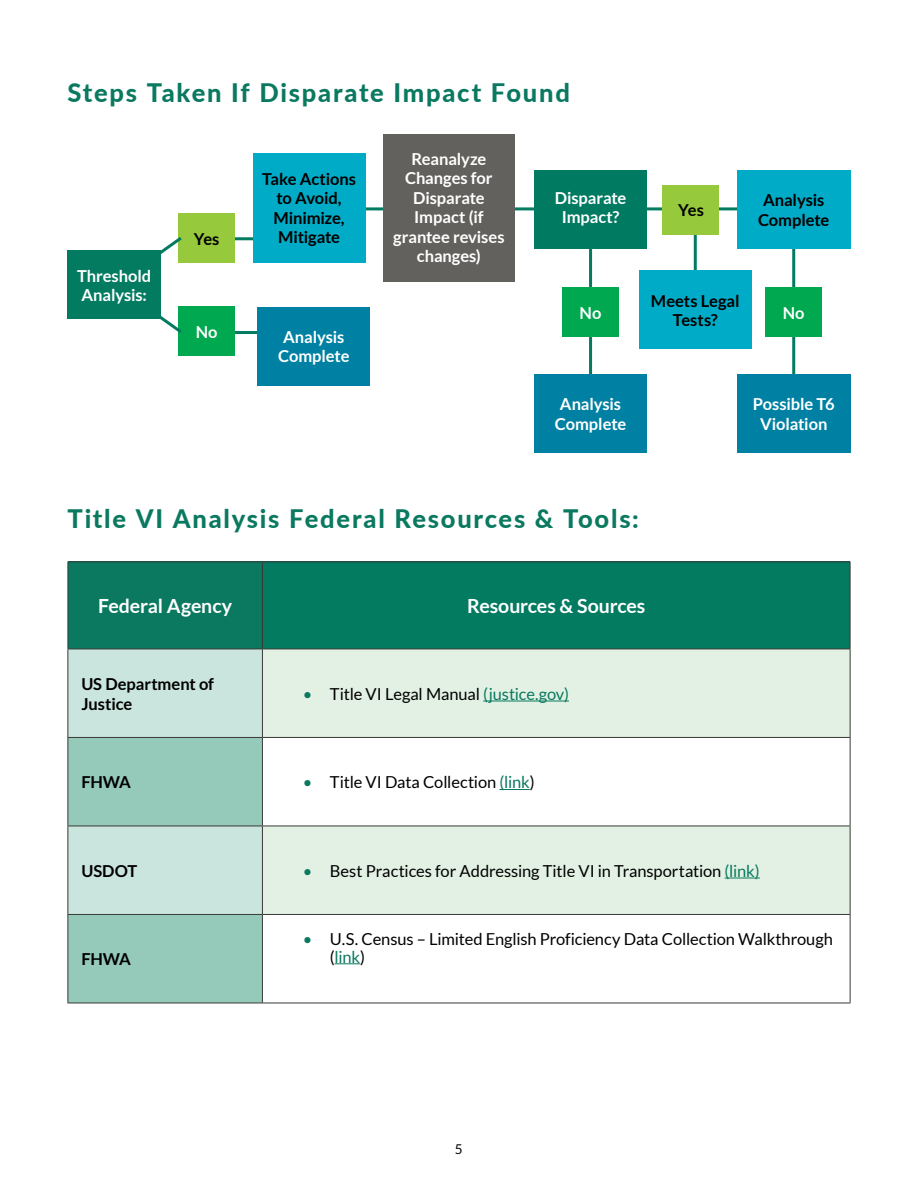
<style>
.page{position:relative;width:918px;height:1188px;background:#fff}
.page>*{position:absolute;margin:0;border:0;box-sizing:border-box;transform-origin:0 0}
.t1{font:800 25.5px "Lato";letter-spacing:.07em;color:#0a7960}
.Body_Copy{font:700 19.5px "Lato";letter-spacing:-.005em;color:#fff}
.t2{font:16.5px/18px "Lato";letter-spacing:-.01em;color:#000}
.Subhead_2{font:700 16.5px/19.5px "Lato";letter-spacing:-.005em;color:#fff;text-align:center}
.Subhead_2-2{font:700 16.5px/19.5px "Lato";letter-spacing:-.005em;color:#000;text-align:center}
.Body_Copy-2{font:700 16.5px/19.5px "Lato";letter-spacing:-.005em;color:#000}
.t3{font:13.5px "Lato";color:#000}
.s1{color:#0a7960}
</style>
<div class="page">
<div style="left:68px;top:251px;width:93px;height:68px;background:#027b60"></div>
<hr style="left:224px;top:237px;width:36px;height:3px;background:#027b60">
<hr style="left:224px;top:331px;width:36px;height:3px;background:#027b60">
<div style="left:179px;top:213px;width:56px;height:50px;background:#97c93d"></div>
<div style="left:178px;top:307px;width:57px;height:49px;background:#00a84f"></div>
<hr style="left:357px;top:207px;width:400px;height:3px;background:#027b60">
<hr style="left:792px;top:246px;width:3px;height:132px;background:#027b60">
<div style="left:253px;top:153px;width:112px;height:110px;background:#00abc7"></div>
<div style="left:258px;top:307px;width:112px;height:79px;background:#0081a3"></div>
<div style="left:383px;top:134px;width:132px;height:148px;background:#63615e"></div>
<div style="left:534px;top:170px;width:113px;height:79px;background:#007a61"></div>
<hr style="left:694px;top:229px;width:3px;height:46px;background:#027b60">
<div style="left:663px;top:185px;width:56px;height:49px;background:#97c93d"></div>
<hr style="left:589px;top:246px;width:3px;height:132px;background:#027b60">
<div style="left:562px;top:287px;width:57px;height:50px;background:#00a84f"></div>
<div style="left:534px;top:374px;width:113px;height:79px;background:#0081a3"></div>
<div style="left:737px;top:170px;width:113px;height:79px;background:#00abc7"></div>
<div style="left:639px;top:270px;width:112px;height:79px;background:#00abc7"></div>
<div style="left:765px;top:287px;width:57px;height:50px;background:#00a84f"></div>
<div style="left:737px;top:374px;width:113px;height:79px;background:#0081a3"></div>
<svg style="left:142px;top:234px;width:40px;height:29px"></svg>
<svg style="left:160px;top:306px;width:25px;height:27px"></svg>
<div style="left:68px;top:562px;width:194px;height:87px;background:#0a7960"></div>
<div style="left:262px;top:562px;width:588px;height:87px;background:#027b60"></div>
<div style="left:69px;top:650px;width:193px;height:87px;background:#cae5dd"></div>
<svg style="left:263px;top:650px;width:587px;height:264px;fill:#e2f1e3"></svg>
<svg style="left:69px;top:738px;width:193px;height:265px;background:#a6d2c5"></svg>
<hr style="left:263px;top:561px;width:588px;height:1px;background:#383935">
<hr style="left:850px;top:562px;width:1px;height:87px;background:#383935">
<hr style="left:263px;top:649px;width:588px;height:1px;background:#383935">
<hr style="left:68px;top:737px;width:195px;height:1px;background:#383935">
<hr style="left:68px;top:738px;width:1px;height:88px;background:#383935">
<hr style="left:68px;top:826px;width:194px;height:1px;background:#383935">
<hr style="left:68px;top:914px;width:195px;height:1px;background:#383935">
<hr style="left:68px;top:915px;width:1px;height:88px;background:#383935">
<hr style="left:68px;top:1003px;width:195px;height:1px;background:#383935">
<hr style="left:262px;top:738px;width:1px;height:88px;background:#383935">
<hr style="left:263px;top:737px;width:588px;height:1px;background:#383935">
<hr style="left:850px;top:738px;width:1px;height:88px;background:#383935">
<hr style="left:262px;top:826px;width:589px;height:1px;background:#383935">
<hr style="left:262px;top:915px;width:1px;height:88px;background:#383935">
<hr style="left:263px;top:914px;width:588px;height:1px;background:#383935">
<hr style="left:850px;top:915px;width:1px;height:88px;background:#383935">
<hr style="left:263px;top:1003px;width:588px;height:1px;background:#383935">
<hr style="left:68px;top:649px;width:1px;height:88px;background:#383935">
<hr style="left:68px;top:826px;width:1px;height:88px;background:#383935">
<hr style="left:68px;top:561px;width:195px;height:1px;background:#383935">
<hr style="left:68px;top:562px;width:1px;height:87px;background:#383935">
<hr style="left:262px;top:562px;width:1px;height:87px;background:#383935">
<hr style="left:68px;top:649px;width:195px;height:1px;background:#383935">
<hr style="left:262px;top:649px;width:1px;height:88px;background:#383935">
<hr style="left:850px;top:649px;width:1px;height:88px;background:#383935">
<hr style="left:262px;top:826px;width:1px;height:88px;background:#383935">
<hr style="left:850px;top:826px;width:1px;height:88px;background:#383935">
<hr style="left:483px;top:701px;width:86px;height:1px;background:#0a7960">
<hr style="left:500px;top:789px;width:30px;height:1px;background:#0a7960">
<hr style="left:725px;top:878px;width:35px;height:1px;background:#0a7960">
<svg style="left:335px;top:963px;width:25px;height:1px"></svg>
<h2 class="t1" style="left:68px;top:73px;width:504px">Steps Taken If Disparate Impact Found</h2>
<h4 class="Subhead_2" style="left:77px;top:266px;width:76px;text-align:left">Threshold<br>Analysis:</h4>
<h4 class="Subhead_2-2" style="left:194px;top:229px;width:27px">Yes</h4>
<h4 class="Subhead_2" style="left:196px;top:322px;width:23px">No</h4>
<h4 class="Subhead_2-2" style="left:262px;top:169px;width:95px">Take Actions to Avoid,<br>Minimize,<br>Mitigate</h4>
<h4 class="Subhead_2" style="left:278px;top:327px;width:73px">Analysis<br>Complete</h4>
<h4 class="Subhead_2" style="left:393px;top:149px;width:113px">Reanalyze<br>Changes for<br>Disparate<br>Impact (if grantee revises changes)</h4>
<h4 class="Subhead_2" style="left:555px;top:188px;width:73px">Disparate<br>Impact?</h4>
<h4 class="Subhead_2" style="left:580px;top:303px;width:23px">No</h4>
<h4 class="Subhead_2" style="left:555px;top:394px;width:73px">Analysis<br>Complete</h4>
<h4 class="Subhead_2-2" style="left:678px;top:200px;width:27px">Yes</h4>
<h4 class="Subhead_2-2" style="left:758px;top:190px;width:73px">Analysis<br>Complete</h4>
<h4 class="Subhead_2-2" style="left:651px;top:291px;width:90px">Meets Legal<br>Tests?</h4>
<h4 class="Subhead_2" style="left:783px;top:303px;width:23px">No</h4>
<h4 class="Subhead_2" style="left:753px;top:394px;width:83px">Possible T6<br>Violation</h4>
<h2 class="t1" style="left:68px;top:500px;width:573px">Title VI Analysis Federal Resources &amp; Tools:</h2>
<p class="Body_Copy" style="left:98px;top:595px;width:136px">Federal Agency</p>
<p class="Body_Copy" style="left:467px;top:595px;width:180px">Resources &amp; Sources</p>
<p class="Body_Copy-2" style="left:81px;top:674px;width:134px">US Department of<br>Justice</p>
<p class="t2" style="left:303px;top:685px;width:268px"><span class="s1">•</span> Title VI Legal Manual <span class="s1">(justice.gov)</span></p>
<p class="Body_Copy-2" style="left:81px;top:772px;width:51px">FHWA</p>
<p class="t2" style="left:303px;top:773px;width:233px"><span class="s1">•</span> Title VI Data Collection <span class="s1">(link</span>)</p>
<p class="Body_Copy-2" style="left:81px;top:861px;width:57px">USDOT</p>
<p class="t2" style="left:303px;top:862px;width:458px"><span class="s1">•</span> Best Practices for Addressing Title VI in Transportation <span class="s1">(link)</span></p>
<p class="Body_Copy-2" style="left:81px;top:949px;width:51px">FHWA</p>
<p class="t2" style="left:330px;top:930px;width:504px;text-indent:-27px"><span class="s1">•</span> U.S. Census – Limited English Proficiency Data Collection Walkthrough (<span class="s1">link</span>)</p>
<p class="t3" style="left:455px;top:1141px;width:9px">5</p>
</div>
